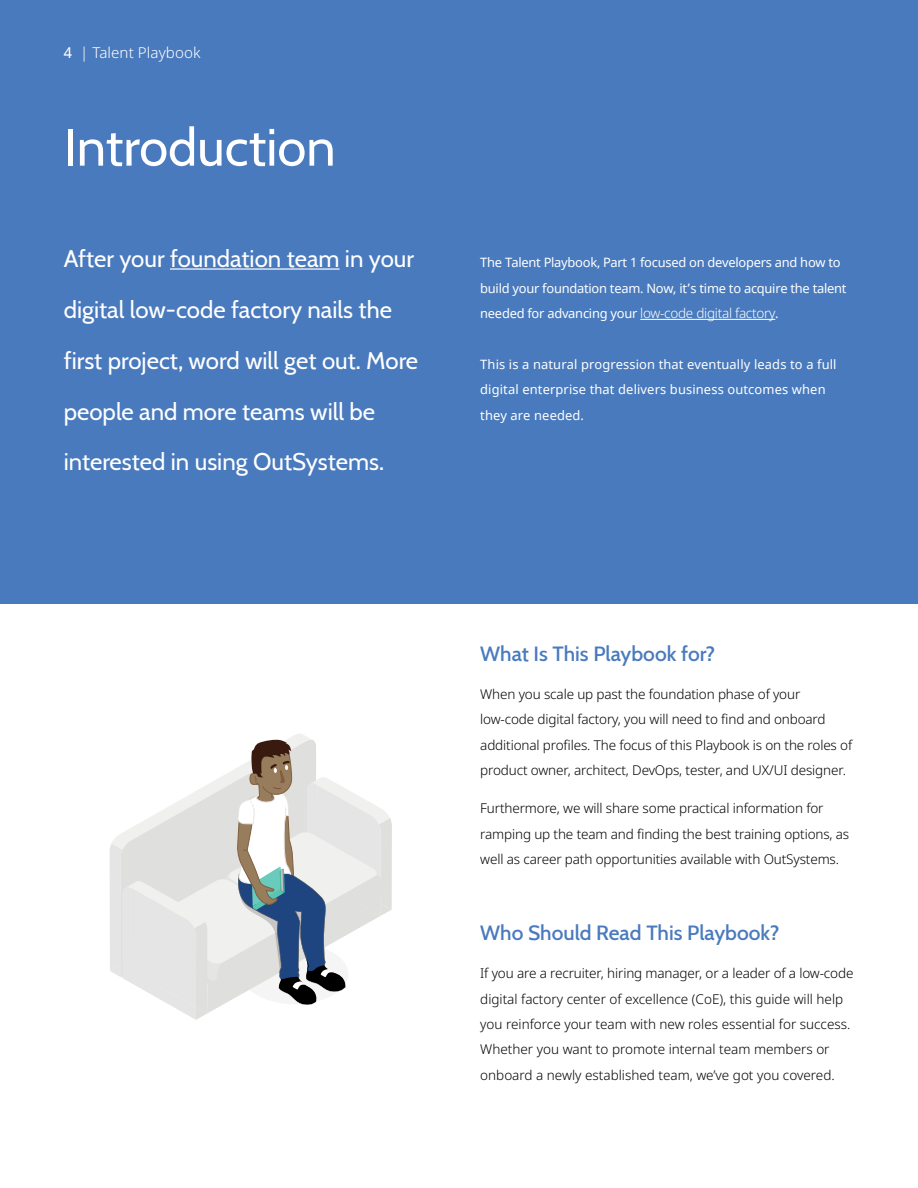
<style>
.page{position:relative;width:918px;height:1188px;background:#fff}
.page>*{position:absolute;margin:0;border:0;box-sizing:border-box;transform-origin:0 0}
.t1{font:52.5px "Cabin";color:#fff}
.t2{font:24px/50.8px "Cabin";color:#fff}
.t3{font:500 21px "Cabin";color:#497abd}
.t4{font:300 15px "Noto Sans";letter-spacing:.005em;color:#fff}
.t5{font:300 13.5px/25.3px "Noto Sans";letter-spacing:-.01em;color:#000}
.t6{font:12.9px/25.3px "Noto Sans";letter-spacing:-.02em;color:#fff}
.t7{font:12.9px/25.3px "Noto Sans";letter-spacing:.01em;color:#fff}
.s1{font-weight:400}
.s2{font-weight:300;font-size:13.5px}
</style>
<div class="page">
<div style="left:0;top:0;width:918px;height:604px;background:#497abd"></div>
<hr style="left:170px;top:268px;width:170px;height:2px;background:#fff">
<hr style="left:640px;top:319px;width:135px;height:1px;background:#fff">
<svg style="left:110px;top:734px;width:282px;height:286px"></svg>
<p class="t4" style="left:64px;top:42px;width:138px"><span class="s1">4</span> | Talent Playbook</p>
<h1 class="t1" style="left:64px;top:106px;width:273px">Introduction</h1>
<h2 class="t2" style="left:64px;top:232px;width:356px">After your foundation team in your digital low-code factory nails the first project, word will get out. More people and more teams will be interested in using OutSystems.</h2>
<p class="t6" style="left:480px;top:250px;width:368px">The Talent Playbook, Part 1 focused on developers and how to build your foundation team. Now, it’s time to acquire the talent needed for advancing your <span class="s2">low-code digital factory</span>.</p>
<p class="t7" style="left:480px;top:352px;width:358px">This is a natural progression that eventually leads to a full digital enterprise that delivers business outcomes when they are needed.</p>
<h3 class="t3" style="left:480px;top:637px;width:236px">What Is This Playbook for?</h3>
<p class="t5" style="left:480px;top:682px;width:373px">When you scale up past the foundation phase of your low-code digital factory, you will need to find and onboard additional profiles. The focus of this Playbook is on the roles of product owner, architect, DevOps, tester, and UX/UI designer.</p>
<p class="t5" style="left:480px;top:796px;width:371px">Furthermore, we will share some practical information for ramping up the team and finding the best training options, as well as career path opportunities available with OutSystems.</p>
<h3 class="t3" style="left:480px;top:916px;width:301px">Who Should Read This Playbook?</h3>
<p class="t5" style="left:480px;top:961px;width:375px">If you are a recruiter, hiring manager, or a leader of a low-code digital factory center of excellence (CoE), this guide will help you reinforce your team with new roles essential for success.<br>Whether you want to promote internal team members or onboard a newly established team, we’ve got you covered.</p>
</div>
